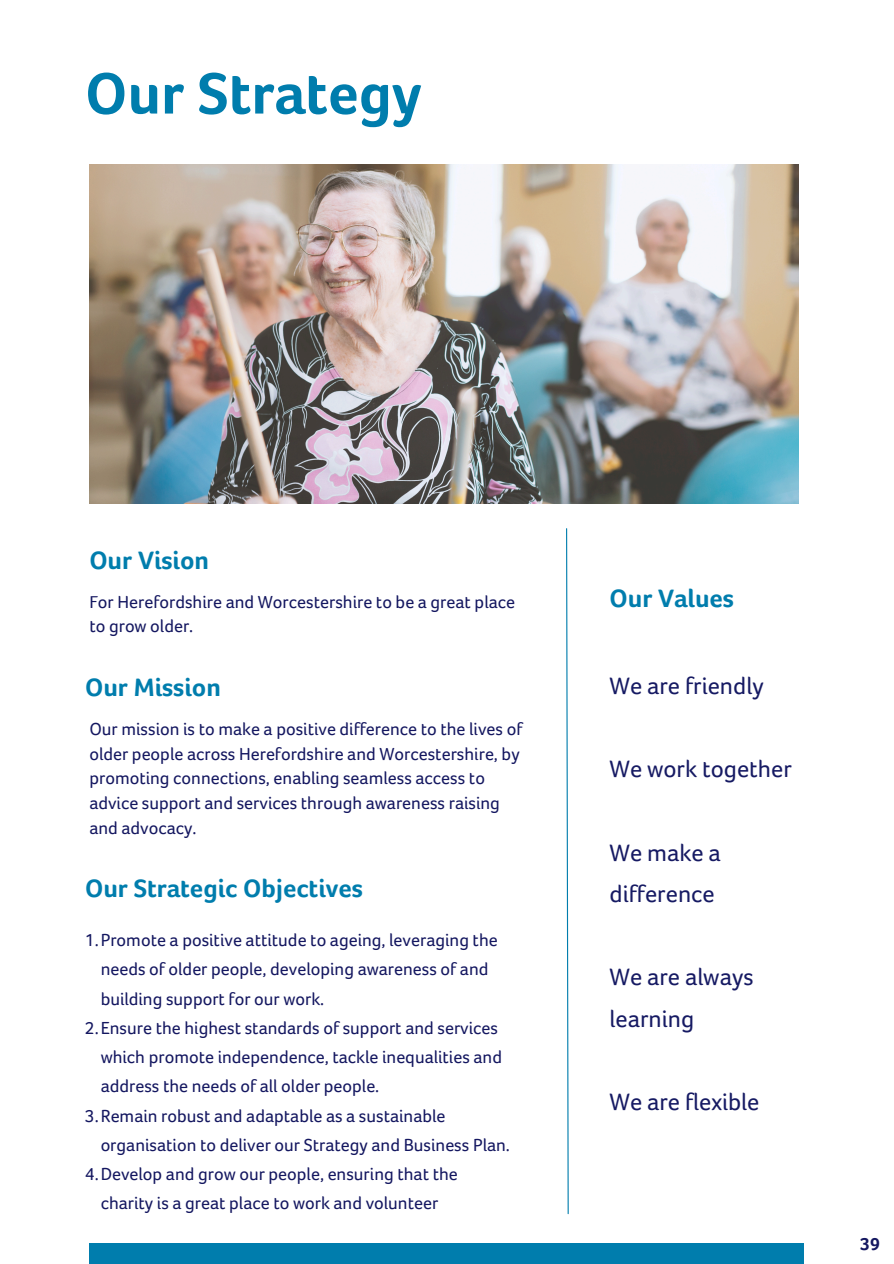
<style>
.page{position:relative;width:894px;height:1264px;background:#fff}
.page>*{position:absolute;margin:0;border:0;box-sizing:border-box;transform-origin:0 0}
.t1{font:700 60px "Foco Age UK";color:#007dad}
.t2{font:700 25.95px "Foco Age UK";color:#007dad}
.t3{font:24.45px/41.5px "Foco Age UK";color:#161a63}
.t4{font:18px/29.2px "Foco Age UK";color:#141760}
.t5{font:700 18px "Foco Age UK";color:#141760}
</style>
<div class="page">
<img style="left:89px;top:165px;width:709px;height:338px">
<svg style="left:566px;top:528px;width:3px;height:686px"></svg>
<div style="left:89px;top:1243px;width:715px;height:20px;background:#007dad"></div>
<p class="t1" style="left:85px;top:60px;width:338px">Our Strategy</p>
<p class="t2" style="left:89px;top:545px;width:121px">Our Vision</p>
<p class="t4" style="left:89px;top:589px;width:427px;line-height:24.8px">For Herefordshire and Worcestershire to be a great place to grow older.</p>
<p class="t2" style="left:85px;top:673px;width:137px">Our Mission</p>
<p class="t4" style="left:89px;top:716px;width:434px;line-height:24.8px">Our mission is to make a positive difference to the lives of older people across Herefordshire and Worcestershire, by</p>
<p class="t4" style="left:89px;top:766px;width:412px;line-height:24.8px">promoting connections, enabling seamless access to advice support and services through awareness raising and advocacy.</p>
<p class="t2" style="left:85px;top:874px;width:279px">Our Strategic Objectives</p>
<p class="t4" style="left:101px;top:925px;width:398px;text-indent:-16px">1.Promote a positive attitude to ageing, leveraging the needs of older people, developing awareness of and building support for our work.</p>
<p class="t4" style="left:101px;top:1013px;width:403px;text-indent:-16px">2.Ensure the highest standards of support and services which promote independence, tackle inequalities and address the needs of all older people.</p>
<p class="t4" style="left:101px;top:1101px;width:411px;text-indent:-16px">3.Remain robust and adaptable as a sustainable organisation to deliver our Strategy and Business Plan.</p>
<p class="t4" style="left:85px;top:1159px;width:374px;text-align:center">4.Develop and grow our people, ensuring that the charity is a great place to work and volunteer</p>
<h1 class="t2" style="left:609px;top:584px;width:126px">Our Values</h1>
<p class="t3" style="left:609px;top:665px;width:156px">We are friendly</p>
<p class="t3" style="left:609px;top:748px;width:184px">We work together</p>
<p class="t3" style="left:609px;top:831px;width:113px">We make a difference</p>
<p class="t3" style="left:609px;top:956px;width:146px">We are always learning</p>
<p class="t3" style="left:609px;top:1081px;width:151px">We are flexible</p>
<h2 class="t5" style="left:860px;top:1233px;width:21px">39</h2>
</div>
